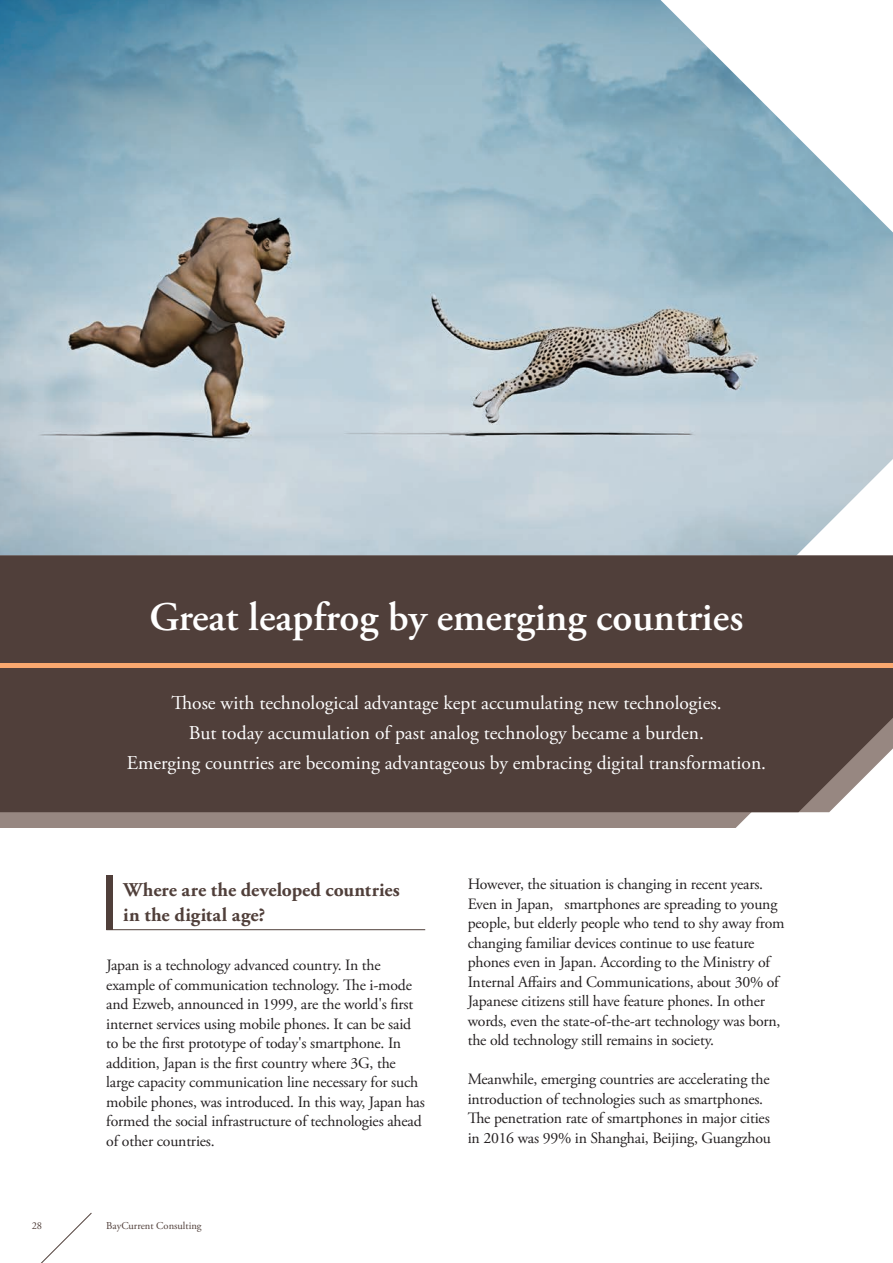
<style>
.page{position:relative;width:893px;height:1263px;background:#fff}
.page>*{position:absolute;margin:0;border:0;box-sizing:border-box;transform-origin:0 0}
.t1{font:600 40.5px "Adobe Garamond Pro";color:#fff}
.t2{font:19.5px "Adobe Garamond Pro";color:#fff}
.t3{font:700 19.5px "Adobe Garamond Pro";letter-spacing:.005em;color:#503f3a}
.t4{font:15.75px/19.5px "Adobe Garamond Pro";letter-spacing:-.015em;color:#231f20}
.t5{font:10.5px "Adobe Garamond Pro";color:#503f3a}
</style>
<div class="page">
<img style="left:0;top:0;width:893px;height:555px">
<svg style="left:41px;top:1212px;width:51px;height:51px"></svg>
<svg style="left:0;top:812px;width:821px;height:16px;background:#9f918b"></svg>
<div style="left:106px;top:875px;width:7px;height:55px;background:#503f3a"></div>
<hr style="left:106px;top:929px;width:319px;height:1px;background:#503f3a">
<div style="left:0;top:555px;width:893px;height:257px;background:#503f3a"></div>
<div style="left:0;top:663px;width:893px;height:5px;background:#f9a86f"></div>
<p class="t1" style="left:150px;top:594px;width:595px">Great leapfrog by emerging countries</p>
<p class="t2" style="left:171px;top:691px;width:552px">Those with technological advantage kept accumulating new technologies.</p>
<p class="t2" style="left:189px;top:721px;width:517px">But today accumulation of past analog technology became a burden.</p>
<p class="t2" style="left:127px;top:751px;width:641px">Emerging countries are becoming advantageous by embracing digital transformation.</p>
<p class="t3" style="left:123px;top:878px;width:278px">Where are the developed countries</p>
<p class="t3" style="left:123px;top:903px;width:144px">in the digital age?</p>
<p class="t4" style="left:106px;top:956px;width:320px">Japan is a technology advanced country. In the example of communication technology. The i-mode and Ezweb, announced in 1999, are the world's first internet services using mobile phones. It can be said to be the first prototype of today's smartphone. In addition, Japan is the first country where 3G, the large capacity communication line necessary for such mobile phones, was introduced. In this way, Japan has formed the social infrastructure of technologies ahead of other countries.</p>
<p class="t5" style="left:32px;top:1219px;width:12px">28</p>
<p class="t5" style="left:106px;top:1219px;width:97px">BayCurrent Consulting</p>
<p class="t4" style="left:468px;top:875px;width:318px">However, the situation is changing in recent years.<br>Even in Japan, smartphones are spreading to young people, but elderly people who tend to shy away from changing familiar devices continue to use feature phones even in Japan. According to the Ministry of Internal Affairs and Communications, about 30% of Japanese citizens still have feature phones. In other words, even the state-of-the-art technology was born, the old technology still remains in society.</p>
<p class="t4" style="left:468px;top:1070px;width:305px">Meanwhile, emerging countries are accelerating the introduction of technologies such as smartphones.<br>The penetration rate of smartphones in major cities in 2016 was 99% in Shanghai, Beijing, Guangzhou</p>
</div>
